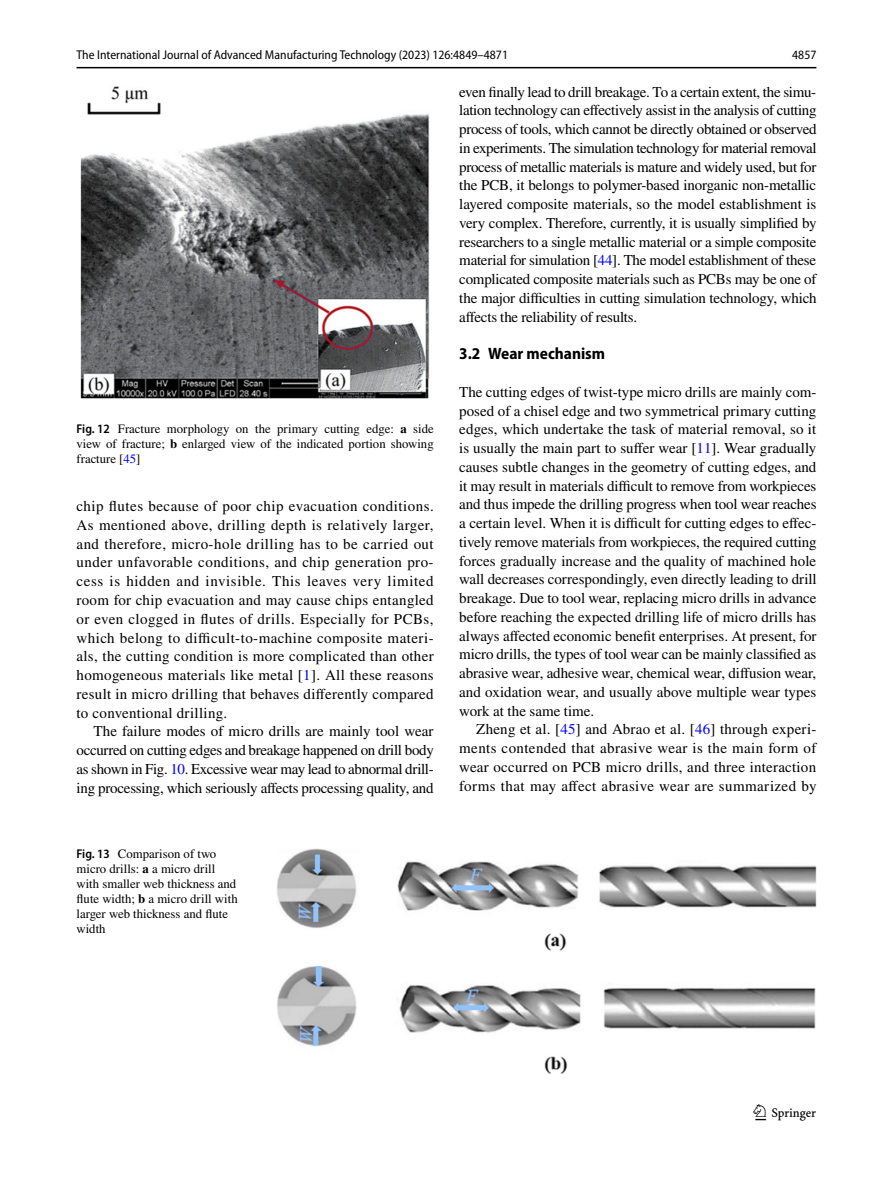
<style>
.page{position:relative;width:893px;height:1187px;background:#fff}
.page>*{position:absolute;margin:0;border:0;box-sizing:border-box;transform-origin:0 0}
.t1{font:22.5px "Springnew Regular 3";color:#000}
.t2{font:700 semi-condensed 16.5px "Myriad Pro";color:#000}
.t3{font:15px/18.8px "STIX";color:#000;text-align:justify}
.t4{font:12.75px/15px "STIX";color:#000;text-align:justify}
.t5{font:semi-condensed 12.75px "Myriad Pro";color:#000}
.s1{font-family:"Myriad Pro";font-weight:600;font-stretch:semi-condensed}
.s2{font-weight:700}
.s3{color:#00f}
</style>
<div class="page">
<hr style="left:77px;top:67px;width:739px;height:1px;background:#000">
<img style="left:81px;top:87px;width:349px;height:311px">
<img style="left:277px;top:848px;width:539px;height:225px">
<p class="t5" style="left:77px;top:48px;width:433px">The International Journal of Advanced Manufacturing Technology (2023) 126:4849–4871</p>
<p class="t5" style="left:792px;top:48px;width:26px">4857</p>
<p class="t4" style="left:77px;top:422px;width:359px"><span class="s1">Fig. 12</span> Fracture morphology on the primary cutting edge: <span class="s2">a</span> side view of fracture; <span class="s2">b</span> enlarged view of the indicated portion showing fracture [<span class="s3">45</span>]</p>
<p class="t3" style="left:77px;top:497px;width:359px">chip flutes because of poor chip evacuation conditions.<br>As mentioned above, drilling depth is relatively larger, and therefore, micro-hole drilling has to be carried out under unfavorable conditions, and chip generation pro&shy;cess is hidden and invisible. This leaves very limited room for chip evacuation and may cause chips entangled or even clogged in flutes of drills. Especially for PCBs, which belong to difficult-to-machine composite materi&shy;als, the cutting condition is more complicated than other homogeneous materials like metal [<span class="s3">1</span>]. All these reasons result in micro drilling that behaves differently compared to conventional drilling.</p>
<p class="t3" style="left:77px;top:722px;width:359px;text-indent:17px">The failure modes of micro drills are mainly tool wear occurred on cutting edges and breakage happened on drill body as shown in Fig. <span class="s3">10</span>. Excessive wear may lead to abnormal drill&shy;ing processing, which seriously affects processing quality, and</p>
<p class="t4" style="left:77px;top:847px;width:163px;text-align:left"><span class="s1">Fig. 13</span> Comparison of two micro drills: <span class="s2">a</span> a micro drill with smaller web thickness and flute width; <span class="s2">b</span> a micro drill with larger web thickness and flute width</p>
<p class="t3" style="left:459px;top:83px;width:359px">even finally lead to drill breakage. To a certain extent, the simu&shy;lation technology can effectively assist in the analysis of cutting process of tools, which cannot be directly obtained or observed in experiments. The simulation technology for material removal process of metallic materials is mature and widely used, but for the PCB, it belongs to polymer-based inorganic non-metallic layered composite materials, so the model establishment is very complex. Therefore, currently, it is usually simplified by researchers to a single metallic material or a simple composite material for simulation [<span class="s3">44</span>]. The model establishment of these complicated composite materials such as PCBs may be one of the major difficulties in cutting simulation technology, which affects the reliability of results.</p>
<p class="t2" style="left:459px;top:344px;width:147px">3.2 Wear mechanism</p>
<p class="t3" style="left:459px;top:383px;width:359px">The cutting edges of twist-type micro drills are mainly com&shy;posed of a chisel edge and two symmetrical primary cutting edges, which undertake the task of material removal, so it is usually the main part to suffer wear [<span class="s3">11</span>]. Wear gradually causes subtle changes in the geometry of cutting edges, and it may result in materials difficult to remove from workpieces and thus impede the drilling progress when tool wear reaches a certain level. When it is difficult for cutting edges to effec&shy;tively remove materials from workpieces, the required cutting forces gradually increase and the quality of machined hole wall decreases correspondingly, even directly leading to drill breakage. Due to tool wear, replacing micro drills in advance before reaching the expected drilling life of micro drills has always affected economic benefit enterprises. At present, for micro drills, the types of tool wear can be mainly classified as abrasive wear, adhesive wear, chemical wear, diffusion wear, and oxidation wear, and usually above multiple wear types work at the same time.</p>
<p class="t3" style="left:459px;top:721px;width:359px;text-indent:17px">Zheng et al. [<span class="s3">45</span>] and Abrao et al. [<span class="s3">46</span>] through experi&shy;ments contended that abrasive wear is the main form of wear occurred on PCB micro drills, and three interaction forms that may affect abrasive wear are summarized by</p>
<h1 class="t1" style="left:755px;top:1104px;width:62px">1 3</h1>
</div>
